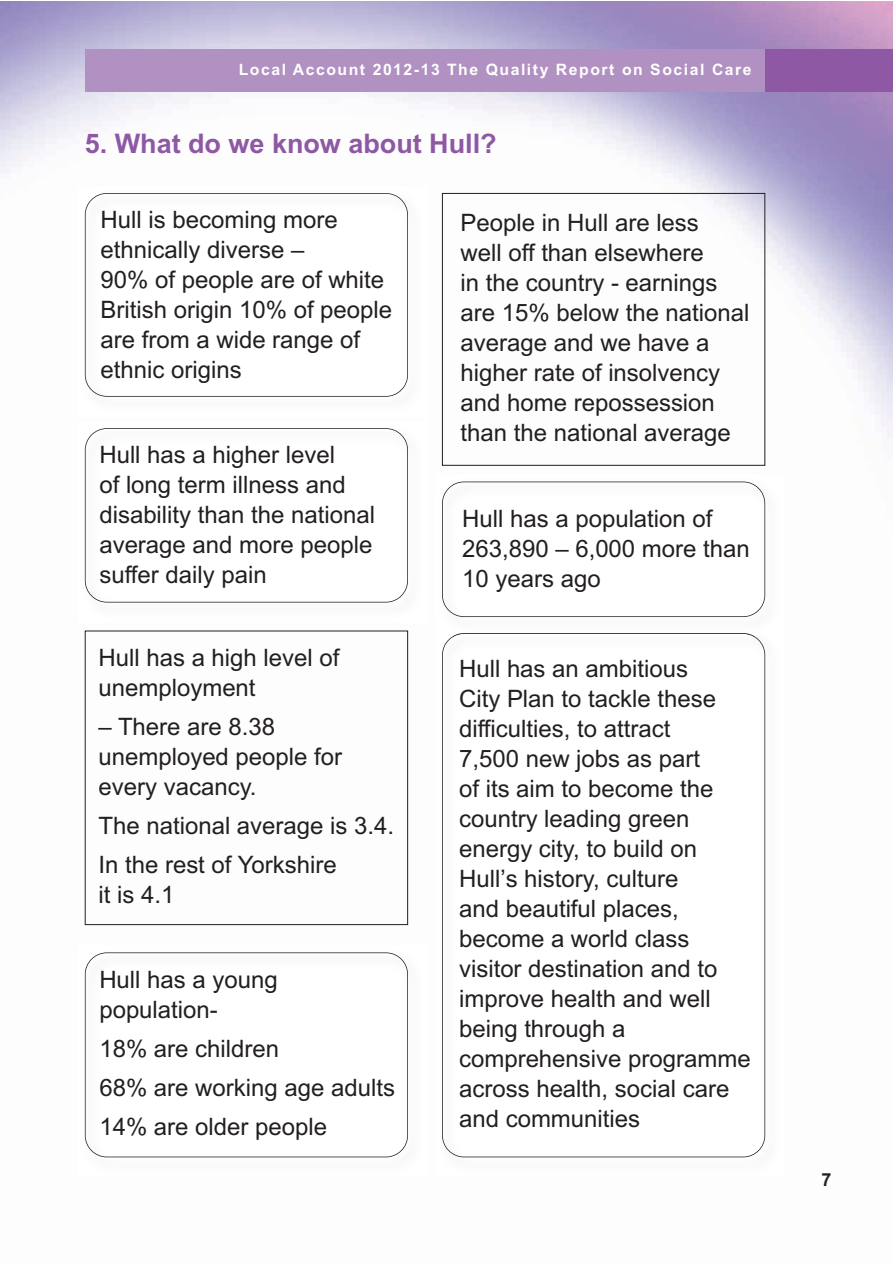
<style>
.page{position:relative;width:893px;height:1263px;background:#fff}
.page>*{position:absolute;margin:0;border:0;box-sizing:border-box;transform-origin:0 0}
.t1{font:700 27px "Arial";color:#8e58a4}
.t2{font:24px/30px "Arial";color:#231f20}
.t3{font:700 18px "Arial";color:#231f20}
.t4{font:700 15.75px "Arial";letter-spacing:.1em;color:#fff}
</style>
<div class="page">
<img style="left:0;top:1px;width:892px;height:925px">
<img style="left:78px;top:421px;width:350px;height:201px">
<img style="left:435px;top:475px;width:350px;height:683px">
<img style="left:78px;top:186px;width:350px;height:230px">
<div style="left:85px;top:631px;width:323px;height:294px;border:1px solid #231f20"></div>
<div style="left:442px;top:193px;width:323px;height:273px;border:1px solid #231f20"></div>
<div style="left:85px;top:49px;width:807px;height:42px;background:#b190c2"></div>
<div style="left:765px;top:49px;width:127px;height:42px;background:#8e58a4"></div>
<div style="left:85px;top:193px;width:323px;height:204px;border:2px solid #231f20;border-radius:22px"></div>
<div style="left:85px;top:428px;width:323px;height:174px;border:2px solid #231f20;border-radius:22px"></div>
<img style="left:84px;top:954px;width:324px;height:204px">
<div style="left:85px;top:952px;width:323px;height:205px;border:2px solid #231f20;border-radius:22px"></div>
<div style="left:442px;top:633px;width:323px;height:524px;border:2px solid #231f20;border-radius:22px"></div>
<img style="left:453px;top:633px;width:301px;height:4px">
<div style="left:442px;top:481px;width:323px;height:136px;border:2px solid #231f20;border-radius:22px"></div>
<p class="t4" style="left:239px;top:63px;width:514px">Local Account 2012-13 The Quality Report on Social Care</p>
<h2 class="t1" style="left:85px;top:133px;width:413px">5. What do we know about Hull?</h2>
<p class="t2" style="left:101px;top:206px;width:293px">Hull is becoming more ethnically diverse –<br>90% of people are of white<br>British origin 10% of people are from a wide range of ethnic origins</p>
<p class="t2" style="left:99px;top:442px;width:277px">Hull has a higher level<br>of long term illness and disability than the national average and more people suffer daily pain</p>
<p class="t2" style="left:98px;top:645px;width:243px">Hull has a high level of unemployment</p>
<p class="t2" style="left:98px;top:714px;width:245px">– There are 8.38 unemployed people for every vacancy.</p>
<h2 class="t2" style="left:98px;top:809px;width:297px;line-height:39px">The national average is 3.4.<br>In the rest of Yorkshire</h2>
<h2 class="t2" style="left:98px;top:882px;width:77px">it is 4.1</h2>
<p class="t2" style="left:99px;top:967px;width:180px">Hull has a young population-</p>
<p class="t2" style="left:99px;top:1031px;width:297px;line-height:39px">18% are children<br>68% are working age adults<br>14% are older people</p>
<h2 class="t2" style="left:461px;top:210px;width:290px">People in Hull are less<br>well off than elsewhere<br>in the country - earnings are 15% below the national average and we have a higher rate of insolvency and home repossession than the national average</h2>
<p class="t2" style="left:462px;top:506px;width:289px">Hull has a population of<br>263,890 – 6,000 more than<br>10 years ago</p>
<p class="t2" style="left:459px;top:656px;width:293px">Hull has an ambitious<br>City Plan to tackle these difficulties, to attract<br>7,500 new jobs as part<br>of its aim to become the country leading green energy city, to build on<br>Hull’s history, culture<br>and beautiful places, become a world class visitor destination and to improve health and well being through a comprehensive programme across health, social care and communities</p>
<p class="t3" style="left:821px;top:1173px;width:12px">7</p>
</div>
